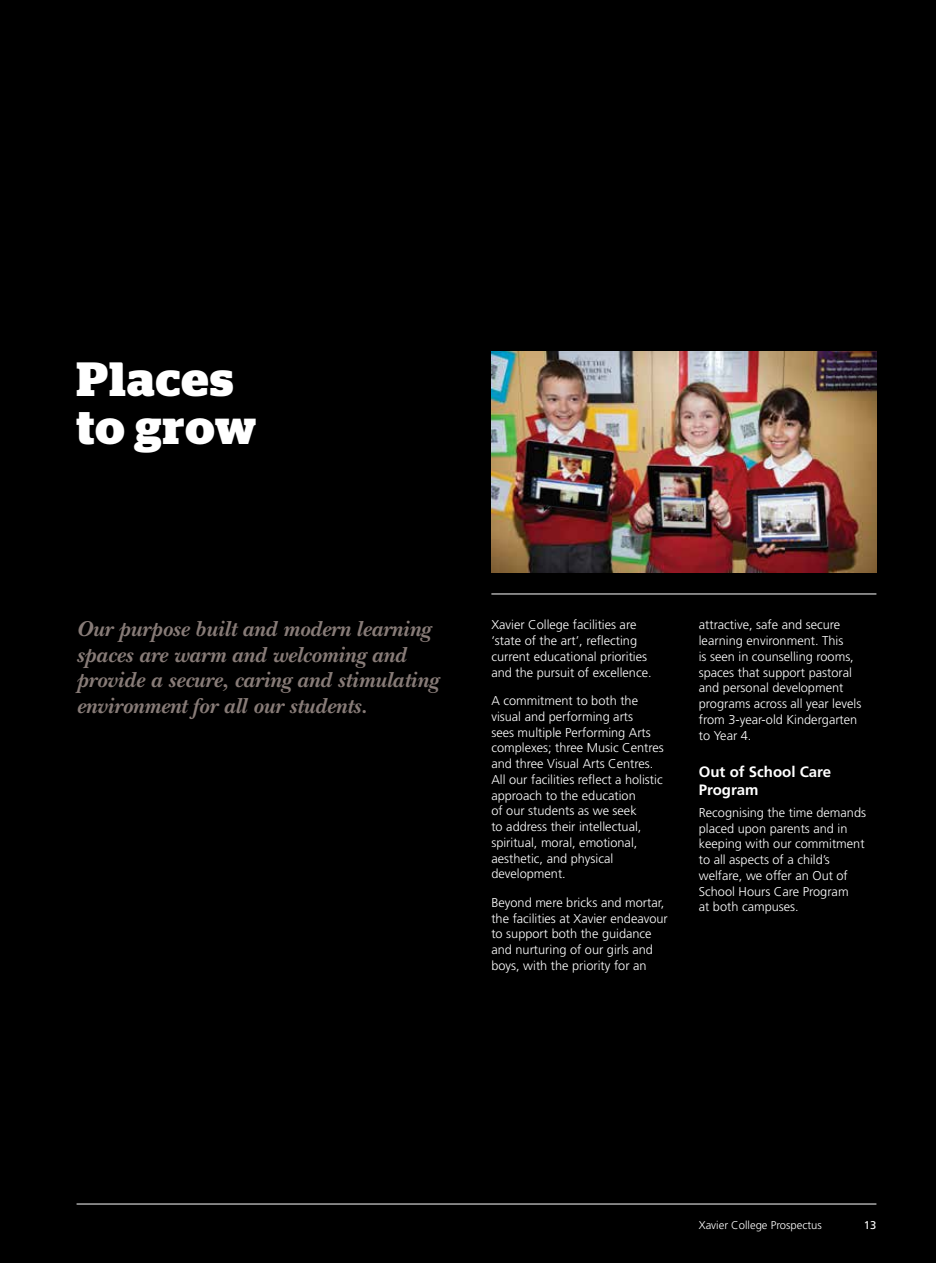
<style>
.page{position:relative;width:936px;height:1263px;background:#fff}
.page>*{position:absolute;margin:0;border:0;box-sizing:border-box;transform-origin:0 0}
.t1{font:700 48px/48px "Stag";letter-spacing:.025em;color:#fff}
.t2{font:italic 700 22.5px/25.5px "New Baskerville";color:#877b77}
.t3{font:700 15px/18px "Frutiger";color:#fff}
.t4{font:300 12.75px/15.8px "Frutiger";color:#fff}
.t5{font:300 11.25px "Frutiger";color:#fff}
.t6{font:11.25px "Frutiger";color:#fff}
</style>
<div class="page">
<div style="left:0;top:0;width:935px;height:1263px;background:#000"></div>
<img style="left:491px;top:351px;width:385px;height:221px">
<hr style="left:491px;top:594px;width:385px;height:1px;background:#fff">
<hr style="left:77px;top:1203px;width:799px;height:1px;background:#fff">
<h1 class="t1" style="left:77px;top:355px;width:181px">Places to grow</h1>
<h2 class="t2" style="left:77px;top:616px;width:363px">Our purpose built and modern learning spaces are warm and welcoming and provide a secure, caring and stimulating environment for all our students.</h2>
<p class="t4" style="left:491px;top:617px;width:162px">Xavier College facilities are ‘state of the art’, reflecting current educational priorities and the pursuit of excellence.</p>
<p class="t4" style="left:491px;top:693px;width:174px">A commitment to both the visual and performing arts<br>sees multiple Performing Arts complexes; three Music Centres and three Visual Arts Centres.<br>All our facilities reflect a holistic approach to the education<br>of our students as we seek<br>to address their intellectual, spiritual, moral, emotional, aesthetic, and physical development.</p>
<p class="t4" style="left:491px;top:895px;width:178px">Beyond mere bricks and mortar, the facilities at Xavier endeavour to support both the guidance and nurturing of our girls and boys, with the priority for an</p>
<p class="t4" style="left:698px;top:617px;width:164px">attractive, safe and secure learning environment. This<br>is seen in counselling rooms, spaces that support pastoral and personal development programs across all year levels from 3-year-old Kindergarten to Year 4.</p>
<p class="t3" style="left:698px;top:762px;width:134px">Out of School Care<br>Program</p>
<p class="t4" style="left:698px;top:805px;width:169px">Recognising the time demands placed upon parents and in keeping with our commitment to all aspects of a child’s welfare, we offer an Out of<br>School Hours Care Program<br>at both campuses.</p>
<p class="t5" style="left:698px;top:1219px;width:124px">Xavier College Prospectus</p>
<p class="t6" style="left:863px;top:1219px;width:14px">13</p>
</div>
